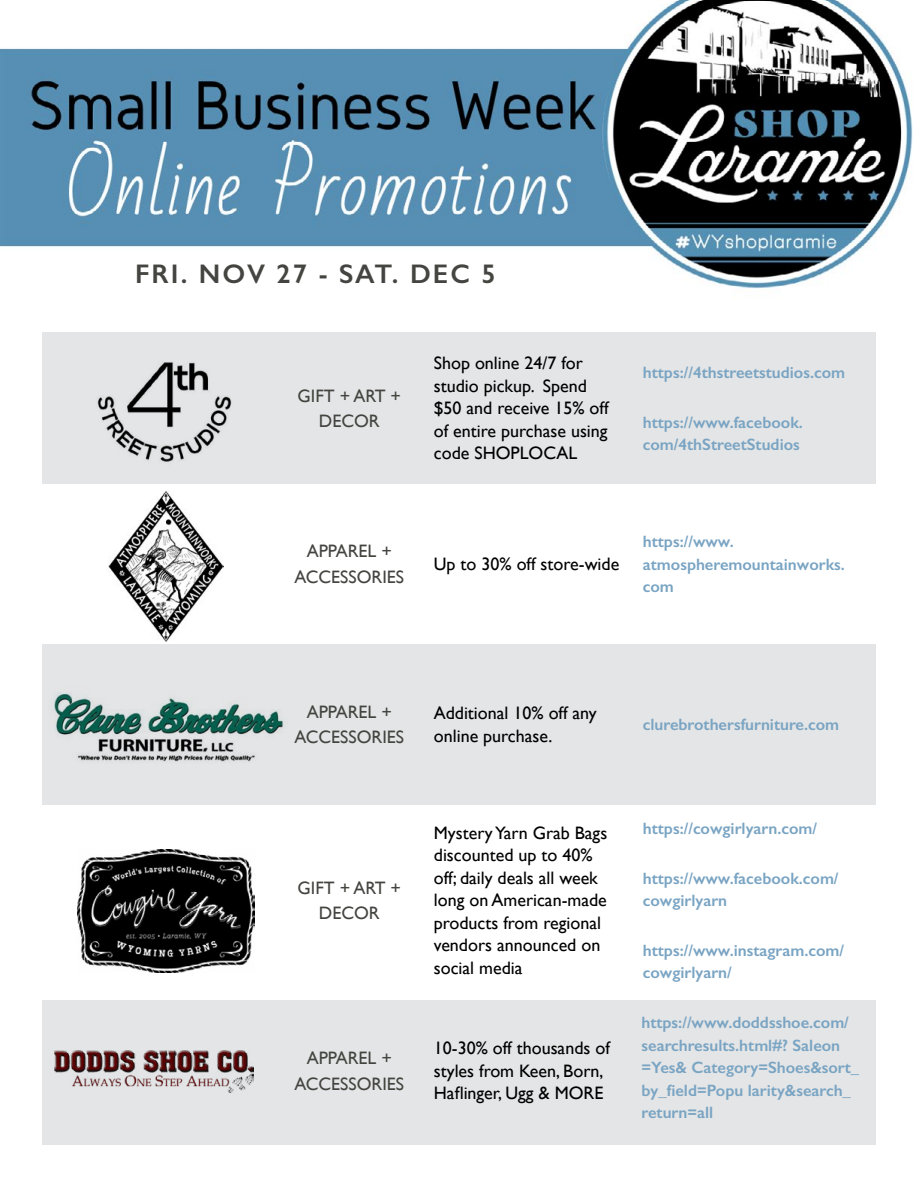
<style>
.page{position:relative;width:918px;height:1188px;background:#fff}
.page>*{position:absolute;margin:0;border:0;box-sizing:border-box;transform-origin:0 0}
.t1{font:600 27px "Gill Sans";letter-spacing:.075em;color:#444540}
.t2{font:18px/22.5px "Gill Sans";color:#000}
.t3{font:18px/25.5px "Gill Sans";color:#444540;text-align:center}
.t4{font:600 16.5px/22.5px "Gill Sans";color:#79a4c3}
</style>
<div class="page">
<img style="left:0;top:0;width:913px;height:333px">
<div style="left:42px;top:333px;width:834px;height:151px;background:#e4e5e6"></div>
<div style="left:42px;top:645px;width:834px;height:160px;background:#e4e5e6"></div>
<div style="left:42px;top:1000px;width:834px;height:145px;background:#e4e5e6"></div>
<img style="left:97px;top:362px;width:135px;height:100px">
<img style="left:54px;top:693px;width:229px;height:69px">
<img style="left:108px;top:491px;width:115px;height:151px">
<img style="left:77px;top:850px;width:177px;height:122px">
<img style="left:54px;top:1050px;width:199px;height:43px">
<h1 class="t1" style="left:135px;top:258px;width:362px">FRI. NOV 27 - SAT. DEC 5</h1>
<p class="t3" style="left:298px;top:383px;width:105px">GIFT + ART +<br>DECOR</p>
<p class="t3" style="left:294px;top:538px;width:111px">APPAREL +<br>ACCESSORIES</p>
<p class="t2" style="left:434px;top:352px;width:176px">Shop online 24/7 for studio pickup. Spend $50 and receive 15% off of entire purchase using code SHOPLOCAL</p>
<p class="t4" style="left:643px;top:361px;width:204px">https://4thstreetstudios.com</p>
<p class="t4" style="left:643px;top:411px;width:162px">https://www.facebook. com/4thStreetStudios</p>
<p class="t2" style="left:434px;top:552px;width:187px">Up to 30% off store-wide</p>
<p class="t4" style="left:643px;top:530px;width:204px">https://www. atmospheremountainworks. com</p>
<p class="t3" style="left:294px;top:699px;width:111px">APPAREL +<br>ACCESSORIES</p>
<p class="t2" style="left:434px;top:702px;width:164px">Additional 10% off any online purchase.</p>
<p class="t4" style="left:643px;top:713px;width:198px">clurebrothersfurniture.com</p>
<p class="t3" style="left:298px;top:875px;width:105px">GIFT + ART +<br>DECOR</p>
<p class="t2" style="left:434px;top:821px;width:175px">Mystery Yarn Grab Bags discounted up to 40% off; daily deals all week long on American-made products from regional vendors announced on social media</p>
<p class="t4" style="left:643px;top:817px;width:176px">https://cowgirlyarn.com/</p>
<p class="t4" style="left:643px;top:867px;width:197px">https://www.facebook.com/ cowgirlyarn</p>
<p class="t4" style="left:643px;top:939px;width:203px">https://www.instagram.com/ cowgirlyarn/</p>
<p class="t3" style="left:294px;top:1045px;width:111px">APPAREL +<br>ACCESSORIES</p>
<p class="t2" style="left:434px;top:1037px;width:178px">10-30% off thousands of styles from Keen, Born,<br>Haflinger, Ugg &amp; MORE</p>
<p class="t4" style="left:642px;top:1011px;width:219px">https://www.doddsshoe.com/ searchresults.html#? Saleon =Yes&amp; Category=Shoes&amp;sort_ by_field=Popu larity&amp;search_ return=all</p>
</div>
